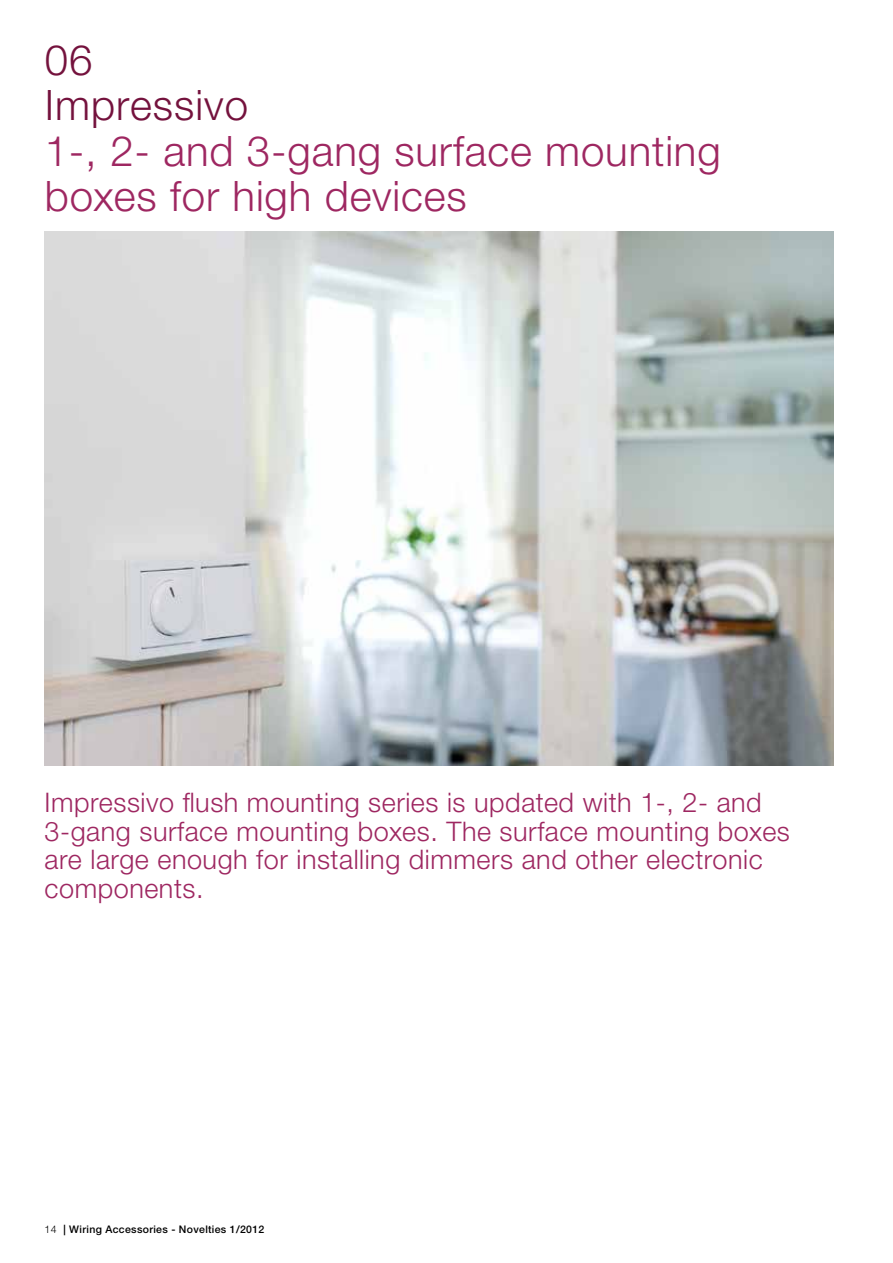
<style>
.page{position:relative;width:893px;height:1263px;background:#fff}
.page>*{position:absolute;margin:0;border:0;box-sizing:border-box;transform-origin:0 0}
.t1{font:300 42px/45.5px "Helvetica Neue LTW1 G";letter-spacing:.02em;color:#9e2761}
.t2{font:300 42px/45.5px "Helvetica Neue LTW1 G";letter-spacing:.025em;color:#74123d}
.t3{font:300 27px/28.5px "Helvetica Neue LTW1 G";letter-spacing:.02em;color:#9e2761}
.t4{font:500 10.5px "Helvetica Neue LTW1 G";letter-spacing:.03em;color:#000}
.s1{font-weight:300}
</style>
<div class="page">
<img style="left:45px;top:232px;width:788px;height:533px">
<h1 class="t2" style="left:45px;top:37px;width:205px">06<br>Impressivo</h1>
<h1 class="t1" style="left:45px;top:128px;width:677px">1-, 2- and 3-gang surface mounting boxes for high devices</h1>
<p class="t3" style="left:45px;top:788px;width:747px">Impressivo flush mounting series is updated with 1-, 2- and 3-gang surface mounting boxes. The surface mounting boxes are large enough for installing dimmers and other electronic components.</p>
<p class="t4" style="left:45px;top:1223px;width:221px"><span class="s1">14</span> | Wiring Accessories - Novelties 1/2012</p>
</div>
